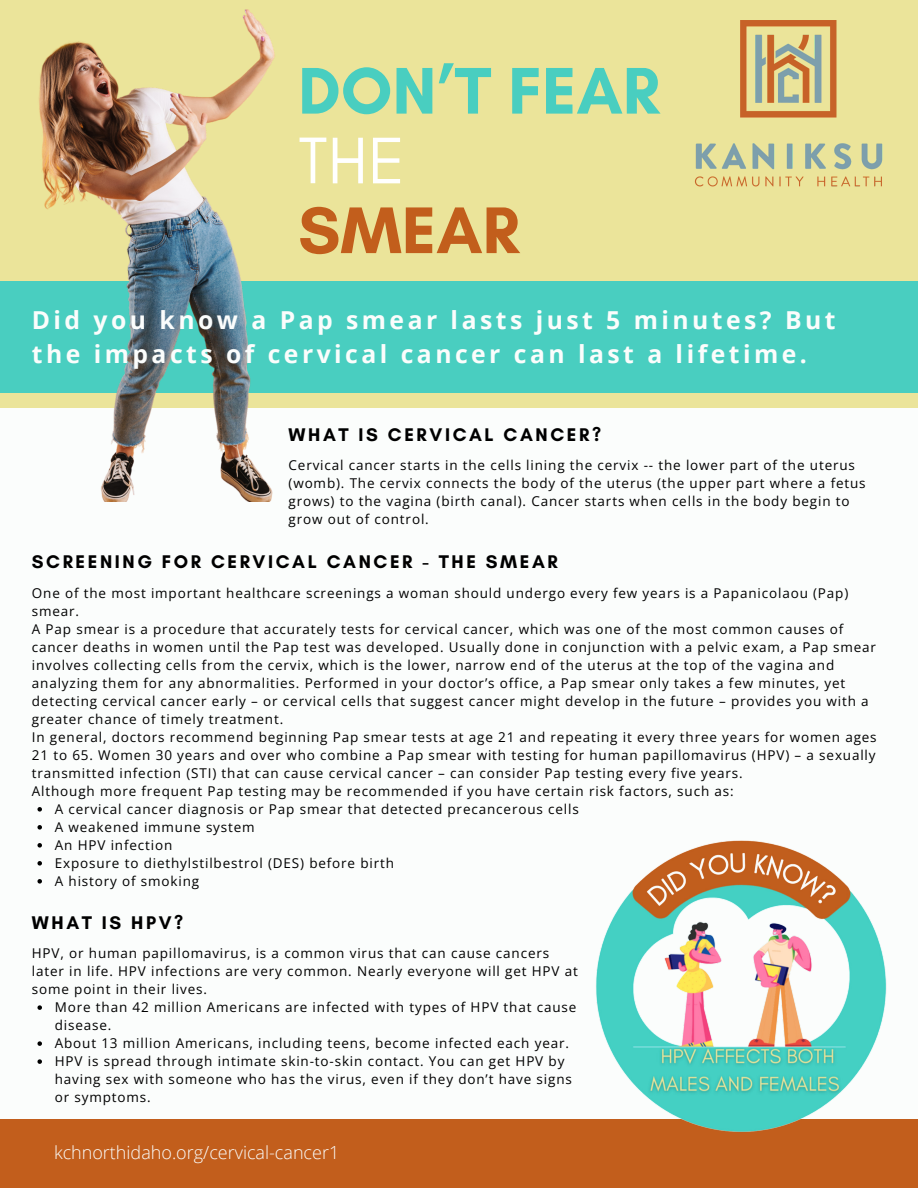
<style>
.page{position:relative;width:918px;height:1188px;background:#fbfdfc}
.page>*{position:absolute;margin:0;border:0;box-sizing:border-box;transform-origin:0 0}
.t1{font:700 67.2px "Glacial Indifference";color:#49cec0}
.t2{font:700 67.2px "Glacial Indifference";color:#c25e1c}
.t3{font:67.2px "Glacial Indifference";color:#fff}
.t4{font:700 24.75px/33.8px "Open Sans";letter-spacing:.14em;color:#fbfdfc}
.t5{font:700 18.75px "Glacial Indifference";letter-spacing:.14em;color:#000}
.t6{font:300 18px "Open Sans";color:#fbfdfc}
.t7{font:13.5px/18px "Open Sans";letter-spacing:.065em;color:#000}
</style>
<div class="page">
<div style="left:0;top:393px;width:918px;height:14px;background:#ebe49a"></div>
<div style="left:0;top:0;width:918px;height:300px;background:#ebe49a"></div>
<img style="left:694px;top:21px;width:188px;height:166px">
<div style="left:0;top:1119px;width:917px;height:69px;background:#c25e1c"></div>
<div style="left:0;top:281px;width:918px;height:112px;background:#49cec0"></div>
<img style="left:0;top:9px;width:367px;height:493px">
<img style="left:596px;top:840px;width:322px;height:307px">
<svg style="left:37px;top:807px;width:5px;height:5px"></svg>
<svg style="left:37px;top:825px;width:5px;height:5px"></svg>
<svg style="left:37px;top:843px;width:5px;height:5px"></svg>
<svg style="left:37px;top:861px;width:5px;height:5px"></svg>
<svg style="left:37px;top:879px;width:5px;height:5px"></svg>
<svg style="left:37px;top:1005px;width:5px;height:5px"></svg>
<svg style="left:37px;top:1041px;width:5px;height:5px"></svg>
<svg style="left:37px;top:1059px;width:5px;height:5px"></svg>
<p class="t1" style="left:298px;top:50px;width:363px">DON’T FEAR</p>
<p class="t3" style="left:298px;top:120px;width:108px">THE</p>
<p class="t2" style="left:298px;top:189px;width:223px">SMEAR</p>
<p class="t4" style="left:32px;top:302px;width:805px">Did you know a Pap smear lasts just 5 minutes? But the impacts of cervical cancer can last a lifetime.</p>
<p class="t5" style="left:289px;top:423px;width:314px">WHAT IS CERVICAL CANCER?</p>
<p class="t7" style="left:289px;top:456px;width:579px">Cervical cancer starts in the cells lining the cervix -- the lower part of the uterus (womb). The cervix connects the body of the uterus (the upper part where a fetus grows) to the vagina (birth canal). Cancer starts when cells in the body begin to grow out of control.</p>
<p class="t5" style="left:32px;top:551px;width:528px">SCREENING FOR CERVICAL CANCER - THE SMEAR</p>
<p class="t7" style="left:32px;top:584px;width:818px">One of the most important healthcare screenings a woman should undergo every few years is a Papanicolaou (Pap) smear.</p>
<p class="t7" style="left:32px;top:620px;width:846px">A Pap smear is a procedure that accurately tests for cervical cancer, which was one of the most common causes of cancer deaths in women until the Pap test was developed. Usually done in conjunction with a pelvic exam, a Pap smear involves collecting cells from the cervix, which is the lower, narrow end of the uterus at the top of the vagina and analyzing them for any abnormalities. Performed in your doctor’s office, a Pap smear only takes a few minutes, yet detecting cervical cancer early – or cervical cells that suggest cancer might develop in the future – provides you with a greater chance of timely treatment.</p>
<p class="t7" style="left:32px;top:728px;width:846px;text-align:justify">In general, doctors recommend beginning Pap smear tests at age 21 and repeating it every three years for women ages 21 to 65. Women 30 years and over who combine a Pap smear with testing for human papillomavirus (HPV) – a sexually transmitted infection (STI) that can cause cervical cancer – can consider Pap testing every five years.</p>
<p class="t7" style="left:32px;top:782px;width:703px">Although more frequent Pap testing may be recommended if you have certain risk factors, such as:</p>
<p class="t7" style="left:55px;top:800px;width:526px">A cervical cancer diagnosis or Pap smear that detected precancerous cells</p>
<p class="t7" style="left:55px;top:818px;width:202px">A weakened immune system</p>
<p class="t7" style="left:55px;top:836px;width:119px">An HPV infection</p>
<p class="t7" style="left:55px;top:854px;width:341px">Exposure to diethylstilbestrol (DES) before birth</p>
<p class="t7" style="left:55px;top:872px;width:146px">A history of smoking</p>
<p class="t5" style="left:32px;top:911px;width:153px">WHAT IS HPV?</p>
<p class="t7" style="left:32px;top:944px;width:548px">HPV, or human papillomavirus, is a common virus that can cause cancers later in life. HPV infections are very common. Nearly everyone will get HPV at some point in their lives.</p>
<p class="t7" style="left:55px;top:998px;width:523px">More than 42 million Americans are infected with types of HPV that cause disease.</p>
<p class="t7" style="left:55px;top:1034px;width:516px">About 13 million Americans, including teens, become infected each year.</p>
<p class="t7" style="left:55px;top:1052px;width:519px">HPV is spread through intimate skin-to-skin contact. You can get HPV by having sex with someone who has the virus, even if they don’t have signs or symptoms.</p>
<p class="t6" style="left:54px;top:1139px;width:287px">kchnorthidaho.org/cervical-cancer1</p>
</div>
